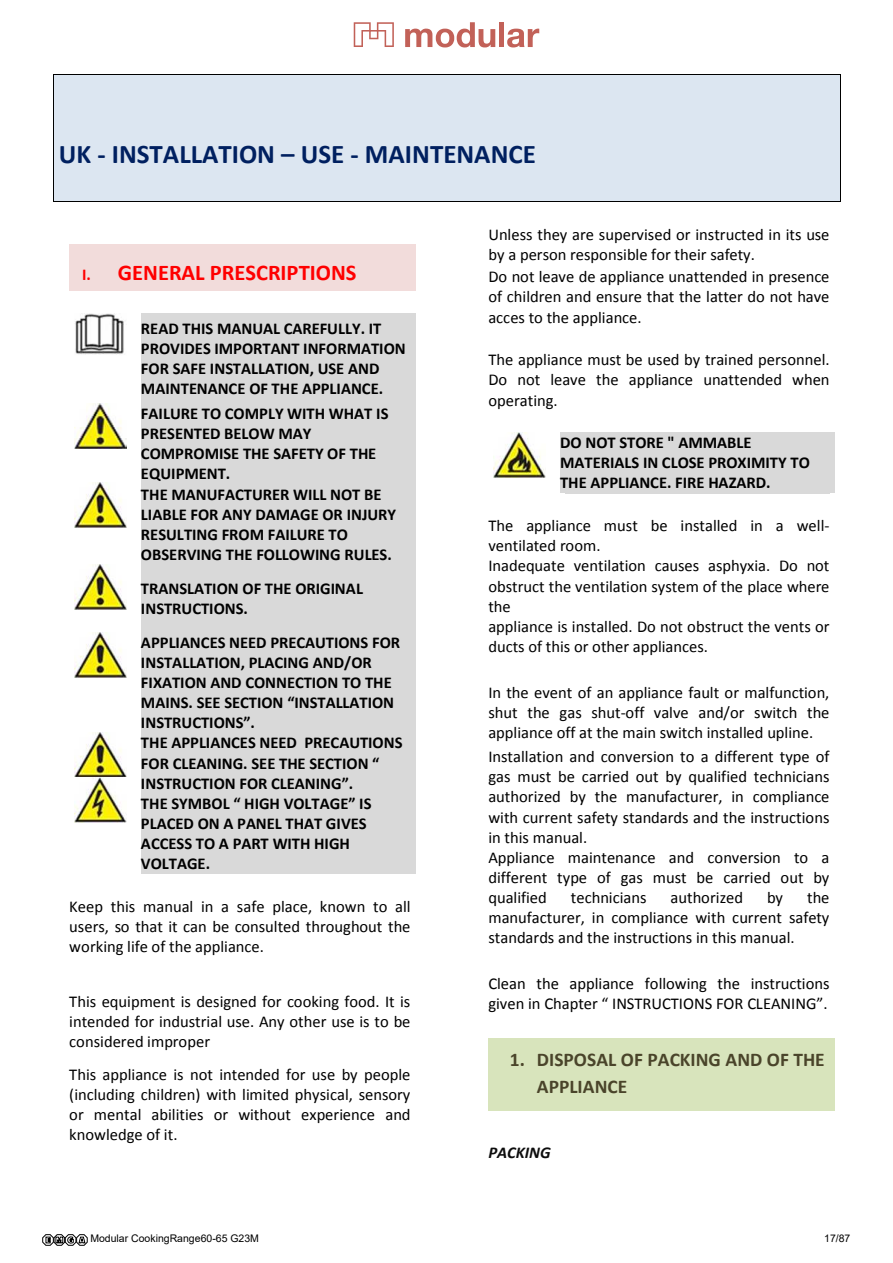
<style>
.page{position:relative;width:893px;height:1263px;background:#fff}
.page>*{position:absolute;margin:0;border:0;box-sizing:border-box;transform-origin:0 0}
.t1{font:700 27px "Calibri";color:#002060}
.t2{font:700 22.5px "Calibri";color:#f00}
.t3{font:700 19.5px/27.6px "Calibri";color:#4a442a}
.t4{font:16.5px/20.1px "Calibri";color:#000;text-align:justify}
.t5{font:700 16.5px/20.1px "Calibri";color:#000}
.t6{font:italic 700 16.5px "Calibri";color:#0d0d0d}
.t7{font:10.5px "Arial";color:#000}
.s1{font-size:16.5px}
</style>
<div class="page">
<div style="left:54px;top:75px;width:786px;height:126px;background:#dce6f1"></div>
<hr style="left:54px;top:74px;width:786px;height:1px;background:#000">
<hr style="left:53px;top:75px;width:1px;height:126px;background:#000">
<hr style="left:54px;top:201px;width:786px;height:1px;background:#000">
<hr style="left:840px;top:75px;width:1px;height:126px;background:#000">
<div style="left:69px;top:244px;width:346px;height:47px;background:#f2dcdb"></div>
<div style="left:141px;top:313px;width:274px;height:90px;background:#d9d9d9"></div>
<div style="left:141px;top:403px;width:274px;height:81px;background:#d9d9d9"></div>
<div style="left:141px;top:484px;width:274px;height:81px;background:#d9d9d9"></div>
<div style="left:141px;top:565px;width:274px;height:67px;background:#d9d9d9"></div>
<div style="left:141px;top:632px;width:274px;height:101px;background:#d9d9d9"></div>
<div style="left:141px;top:733px;width:274px;height:60px;background:#d9d9d9"></div>
<div style="left:141px;top:793px;width:274px;height:81px;background:#d9d9d9"></div>
<div style="left:560px;top:433px;width:274px;height:60px;background:#d9d9d9"></div>
<div style="left:488px;top:1038px;width:346px;height:73px;background:#d8e4bc"></div>
<img style="left:75px;top:313px;width:49px;height:42px">
<img style="left:75px;top:403px;width:51px;height:45px">
<img style="left:75px;top:483px;width:51px;height:45px">
<img style="left:75px;top:564px;width:51px;height:45px">
<img style="left:75px;top:632px;width:51px;height:45px">
<img style="left:75px;top:733px;width:51px;height:90px">
<img style="left:493px;top:433px;width:52px;height:45px">
<svg style="left:43px;top:1234px;width:45px;height:12px"></svg>
<svg style="left:354px;top:22px;width:40px;height:25px"></svg>
<svg style="left:405px;top:22px;width:90px;height:25px"></svg>
<div style="left:499px;top:22px;width:5px;height:25px;background:#c26158"></div>
<svg style="left:507px;top:29px;width:32px;height:18px"></svg>
<h1 class="t1" style="left:59px;top:137px;width:479px">UK - INSTALLATION – USE - MAINTENANCE</h1>
<h2 class="t2" style="left:82px;top:259px;width:276px"><span class="s1">I.</span> GENERAL PRESCRIPTIONS</h2>
<p class="t5" style="left:141px;top:318px;width:266px">READ THIS MANUAL CAREFULLY. IT<br>PROVIDES IMPORTANT INFORMATION<br>FOR SAFE INSTALLATION, USE AND<br>MAINTENANCE OF THE APPLIANCE.</p>
<p class="t5" style="left:141px;top:403px;width:257px">FAILURE TO COMPLY WITH WHAT IS<br>PRESENTED BELOW MAY<br>COMPROMISE THE SAFETY OF THE<br>EQUIPMENT.<br>THE MANUFACTURER WILL NOT BE<br>LIABLE FOR ANY DAMAGE OR INJURY<br>RESULTING FROM FAILURE TO<br>OBSERVING THE FOLLOWING RULES.</p>
<p class="t5" style="left:141px;top:578px;width:224px">TRANSLATION OF THE ORIGINAL<br>INSTRUCTIONS.</p>
<p class="t5" style="left:141px;top:632px;width:263px">APPLIANCES NEED PRECAUTIONS FOR<br>INSTALLATION, PLACING AND/OR<br>FIXATION AND CONNECTION TO THE<br>MAINS. SEE SECTION “INSTALLATION<br>INSTRUCTIONS”.<br>THE APPLIANCES NEED PRECAUTIONS<br>FOR CLEANING. SEE THE SECTION “<br>INSTRUCTION FOR CLEANING”.<br>THE SYMBOL “ HIGH VOLTAGE” IS<br>PLACED ON A PANEL THAT GIVES<br>ACCESS TO A PART WITH HIGH<br>VOLTAGE.</p>
<p class="t4" style="left:69px;top:896px;width:343px">Keep this manual in a safe place, known to all users, so that it can be consulted throughout the working life of the appliance.</p>
<p class="t4" style="left:69px;top:991px;width:343px">This equipment is designed for cooking food. It is intended for industrial use. Any other use is to be considered improper</p>
<p class="t4" style="left:69px;top:1064px;width:343px">This appliance is not intended for use by people (including children) with limited physical, sensory or mental abilities or without experience and knowledge of it.</p>
<p class="t4" style="left:488px;top:224px;width:343px">Unless they are supervised or instructed in its use by a person responsible for their safety.</p>
<p class="t4" style="left:488px;top:267px;width:343px">Do not leave de appliance unattended in presence of children and ensure that the latter do not have acces to the appliance.</p>
<p class="t4" style="left:488px;top:350px;width:343px">The appliance must be used by trained personnel.<br>Do not leave the appliance unattended when operating.</p>
<p class="t5" style="left:560px;top:433px;width:251px">DO NOT STORE " AMMABLE<br>MATERIALS IN CLOSE PROXIMITY TO<br>THE APPLIANCE. FIRE HAZARD.</p>
<p class="t4" style="left:488px;top:516px;width:343px;text-align:left">The appliance must be installed in a well&shy;ventilated room.<br>Inadequate ventilation causes asphyxia. Do not obstruct the ventilation system of the place where the<br>appliance is installed. Do not obstruct the vents or ducts of this or other appliances.</p>
<p class="t4" style="left:488px;top:683px;width:343px">In the event of an appliance fault or malfunction, shut the gas shut-off valve and/or switch the appliance off at the main switch installed upline.</p>
<p class="t4" style="left:488px;top:746px;width:343px;text-align:left">Installation and conversion to a different type of gas must be carried out by qualified technicians authorized by the manufacturer, in compliance with current safety standards and the instructions in this manual.<br>Appliance maintenance and conversion to a different type of gas must be carried out by qualified</p>
<p class="t4" style="left:488px;top:888px;width:343px;text-indent:319px">the manufacturer, in compliance with current safety standards and the instructions in this manual.</p>
<p class="t4" style="left:488px;top:973px;width:343px">Clean the appliance following the instructions given in Chapter “ INSTRUCTIONS FOR CLEANING”.</p>
<p class="t4" style="left:571px;top:888px;width:77px">technicians</p>
<p class="t4" style="left:670px;top:888px;width:74px">authorized</p>
<p class="t4" style="left:767px;top:888px;width:18px">by</p>
<p class="t3" style="left:537px;top:1045px;width:289px;text-indent:-27px">1. DISPOSAL OF PACKING AND OF THE<br>APPLIANCE</p>
<p class="t6" style="left:488px;top:1142px;width:64px">PACKING</p>
<p class="t7" style="left:90px;top:1231px;width:170px">Modular CookingRange60-65 G23M</p>
<p class="t7" style="left:824px;top:1231px;width:28px">17/87</p>
</div>
